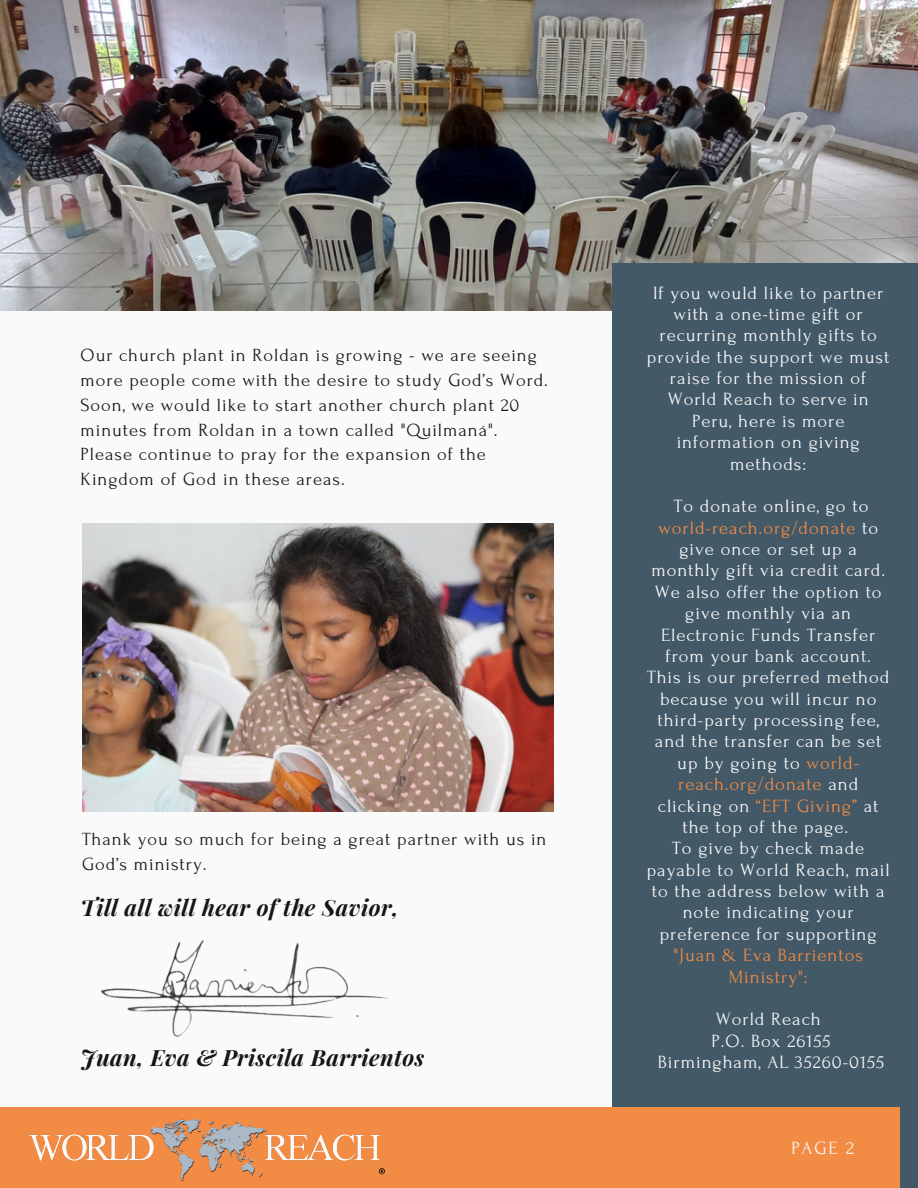
<style>
.page{position:relative;width:918px;height:1188px;background:#fafafa}
.page>*{position:absolute;margin:0;border:0;box-sizing:border-box;transform-origin:0 0}
.t1{font:italic 700 22.5px "Playfair Display";letter-spacing:.02em;color:#171617}
.t2{font:18.75px/21.3px "Forum";letter-spacing:.05em;color:#fafafa;text-align:center}
.t3{font:18.6px/24.8px "Forum";letter-spacing:.05em;color:#171617}
.t4{font:18.6px "Forum";color:#fafafa}
.s1{color:#f28b43}
</style>
<div class="page">
<img style="left:0;top:0;width:918px;height:311px">
<div style="left:613px;top:263px;width:305px;height:925px;background:#435967"></div>
<div style="left:0;top:1107px;width:900px;height:81px;background:#f28b43"></div>
<img style="left:82px;top:523px;width:471px;height:288px">
<img style="left:101px;top:940px;width:288px;height:97px">
<img style="left:29px;top:1119px;width:356px;height:62px">
<p class="t3" style="left:81px;top:343px;width:469px">Our church plant in Roldan is growing - we are seeing more people come with the desire to study God’s Word.<br>Soon, we would like to start another church plant 20 minutes from Roldan in a town called "Quilmaná".<br>Please continue to pray for the expansion of the Kingdom of God in these areas.</p>
<p class="t3" style="left:82px;top:827px;width:466px">Thank you so much for being a great partner with us in<br>God’s ministry.</p>
<p class="t1" style="left:81px;top:892px;width:319px">Till all will hear of the Savior,</p>
<p class="t1" style="left:81px;top:1042px;width:345px">Juan, Eva &amp; Priscila Barrientos</p>
<p class="t2" style="left:647px;top:282px;width:244px">If you would like to partner with a one-time gift or recurring monthly gifts to provide the support we must raise for the mission of<br>World Reach to serve in<br>Peru, here is more information on giving methods:</p>
<p class="t2" style="left:647px;top:496px;width:244px">To donate online, go to <span class="s1">world-reach.org/donate</span> to give once or set up a monthly gift via credit card.<br>We also offer the option to give monthly via an<br>Electronic Funds Transfer from your bank account.<br>This is our preferred method because you will incur no third-party processing fee, and the transfer can be set up by going to <span class="s1">world&shy;reach.org/donate</span> and clicking on <span class="s1">“EFT Giving”</span> at the top of the page.</p>
<p class="t2" style="left:647px;top:838px;width:245px">To give by check made payable to World Reach, mail to the address below with a note indicating your preference for supporting <span class="s1">"Juan &amp; Eva Barrientos<br>Ministry":</span></p>
<p class="t2" style="left:716px;top:1009px;width:106px">World Reach</p>
<p class="t2" style="left:712px;top:1030px;width:121px">P.O. Box 26155</p>
<p class="t2" style="left:658px;top:1052px;width:228px">Birmingham, AL 35260-0155</p>
<p class="t4" style="left:791px;top:1138px;width:64px">PAGE 2</p>
</div>
